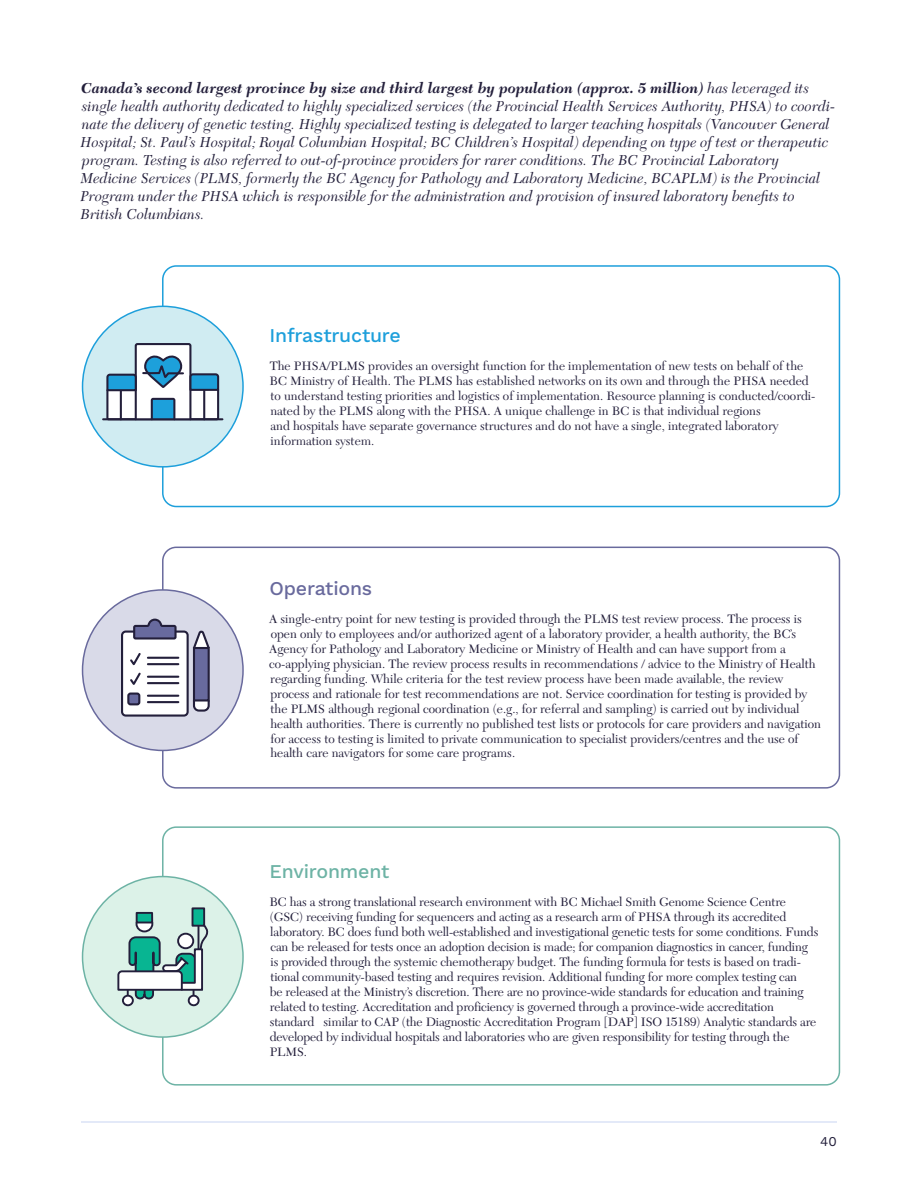
<style>
.page{position:relative;width:918px;height:1188px;background:#fff}
.page>*{position:absolute;margin:0;border:0;box-sizing:border-box;transform-origin:0 0}
.t1{font:500 19.5px "Work Sans";letter-spacing:-.01em;color:#1d9fdb}
.t2{font:500 19.5px "Work Sans";letter-spacing:-.01em;color:#6db3a5}
.t3{font:500 19.5px "Work Sans";letter-spacing:-.01em;color:#696a9d}
.Subheading_Province{font:italic 15px/18px "New Caledonia LT Std";color:#231f3b}
.t4{font:13.5px "Work Sans";color:#231f3b}
.t5{font:12.75px/15px "New Caledonia LT Std";color:#231f3b}
.s1{font-weight:700}
</style>
<div class="page">
<hr style="left:81px;top:1121px;width:756px;height:2px;background:#dae3f6">
<div style="left:162px;top:265px;width:678px;height:242px;border:2px solid #1d9fdb;border-radius:14px"></div>
<div style="left:162px;top:547px;width:678px;height:242px;border:2px solid #696a9d;border-radius:14px"></div>
<div style="left:162px;top:826px;width:678px;height:260px;border:2px solid #6db3a5;border-radius:14px"></div>
<div style="left:83px;top:877px;width:160px;height:160px;background:#dcf2e8;border-radius:50%"></div>
<div style="left:193px;top:908px;width:11px;height:18px;background:#08b592"></div>
<div style="left:192px;top:907px;width:13px;height:20px;border:2px solid #231f3b"></div>
<div style="left:188px;top:995px;width:11px;height:11px;background:#fff;border-radius:50%"></div>
<div style="left:188px;top:995px;width:12px;height:11px;border:2px solid #231f3b;border-radius:50%"></div>
<div style="left:123px;top:996px;width:10px;height:9px;background:#fff;border-radius:50%"></div>
<div style="left:122px;top:995px;width:12px;height:11px;border:2px solid #231f3b;border-radius:50%"></div>
<div style="left:137px;top:913px;width:15px;height:10px;background:#08b592"></div>
<div style="left:136px;top:912px;width:17px;height:11px;border:2px solid #231f3b"></div>
<svg style="left:117px;top:920px;width:91px;height:80px"></svg>
<div style="left:83px;top:590px;width:160px;height:160px;background:#d9dae8;border-radius:50%"></div>
<svg style="left:121px;top:619px;width:89px;height:98px"></svg>
<div style="left:194px;top:648px;width:15px;height:52px;background:#686a9e"></div>
<div style="left:193px;top:647px;width:17px;height:55px;border:2px solid #231f3b"></div>
<div style="left:83px;top:306px;width:160px;height:161px;background:#d0ecf2;border-radius:50%"></div>
<svg style="left:106px;top:343px;width:114px;height:75px"></svg>
<hr style="left:103px;top:418px;width:119px;height:2px;background:#231f3b">
<p class="Subheading_Province" style="left:80px;top:80px;width:757px"><span class="s1">Canada’s second largest province by size and third largest by population (approx. 5 million)</span> has leveraged its single health authority dedicated to highly specialized services (the Provincial Health Services Authority, PHSA) to coordi&shy;nate the delivery of genetic testing. Highly specialized testing is delegated to larger teaching hospitals (Vancouver General Hospital; St. Paul’s Hospital; Royal Columbian Hospital; BC Children’s Hospital) depending on type of test or therapeutic program. Testing is also referred to out-of-province providers for rarer conditions. The BC Provincial Laboratory Medicine Services (PLMS, formerly the BC Agency for Pathology and Laboratory Medicine, BCAPLM) is the Provincial Program under the PHSA which is responsible for the administration and provision of insured laboratory benefits to British Columbians.</p>
<p class="t1" style="left:270px;top:324px;width:133px">Infrastructure</p>
<p class="t5" style="left:270px;top:359px;width:547px">The PHSA/PLMS provides an oversight function for the implementation of new tests on behalf of the BC Ministry of Health. The PLMS has established networks on its own and through the PHSA needed to understand testing priorities and logistics of implementation. Resource planning is conducted/coordi&shy;nated by the PLMS along with the PHSA. A unique challenge in BC is that individual regions<br>and hospitals have separate governance structures and do not have a single, integrated laboratory information system.</p>
<p class="t3" style="left:270px;top:577px;width:104px">Operations</p>
<p class="t5" style="left:269px;top:612px;width:553px">A single-entry point for new testing is provided through the PLMS test review process. The process is open only to employees and/or authorized agent of a laboratory provider, a health authority, the BC’s Agency for Pathology and Laboratory Medicine or Ministry of Health and can have support from a co-applying physician. The review process results in recommendations / advice to the Ministry of Health regarding funding. While criteria for the test review process have been made available, the review process and rationale for test recommendations are not. Service coordination for testing is provided by the PLMS although regional coordination (e.g., for referral and sampling) is carried out by individual health authorities. There is currently no published test lists or protocols for care providers and navigation for access to testing is limited to private communication to specialist providers/centres and the use of health care navigators for some care programs.</p>
<p class="t2" style="left:270px;top:859px;width:121px">Environment</p>
<p class="t5" style="left:270px;top:895px;width:550px">BC has a strong translational research environment with BC Michael Smith Genome Science Centre (GSC) receiving funding for sequencers and acting as a research arm of PHSA through its accredited laboratory. BC does fund both well-established and investigational genetic tests for some conditions. Funds can be released for tests once an adoption decision is made; for companion diagnostics in cancer, funding<br>is provided through the systemic chemotherapy budget. The funding formula for tests is based on tradi&shy;tional community-based testing and requires revision. Additional funding for more complex testing can<br>be released at the Ministry’s discretion. There are no province-wide standards for education and training related to testing. Accreditation and proficiency is governed through a province-wide accreditation standard similar to CAP (the Diagnostic Accreditation Program [DAP] ISO 15189) Analytic standards are developed by individual hospitals and laboratories who are given responsibility for testing through the PLMS.</p>
<p class="t4" style="left:820px;top:1133px;width:18px">40</p>
</div>
